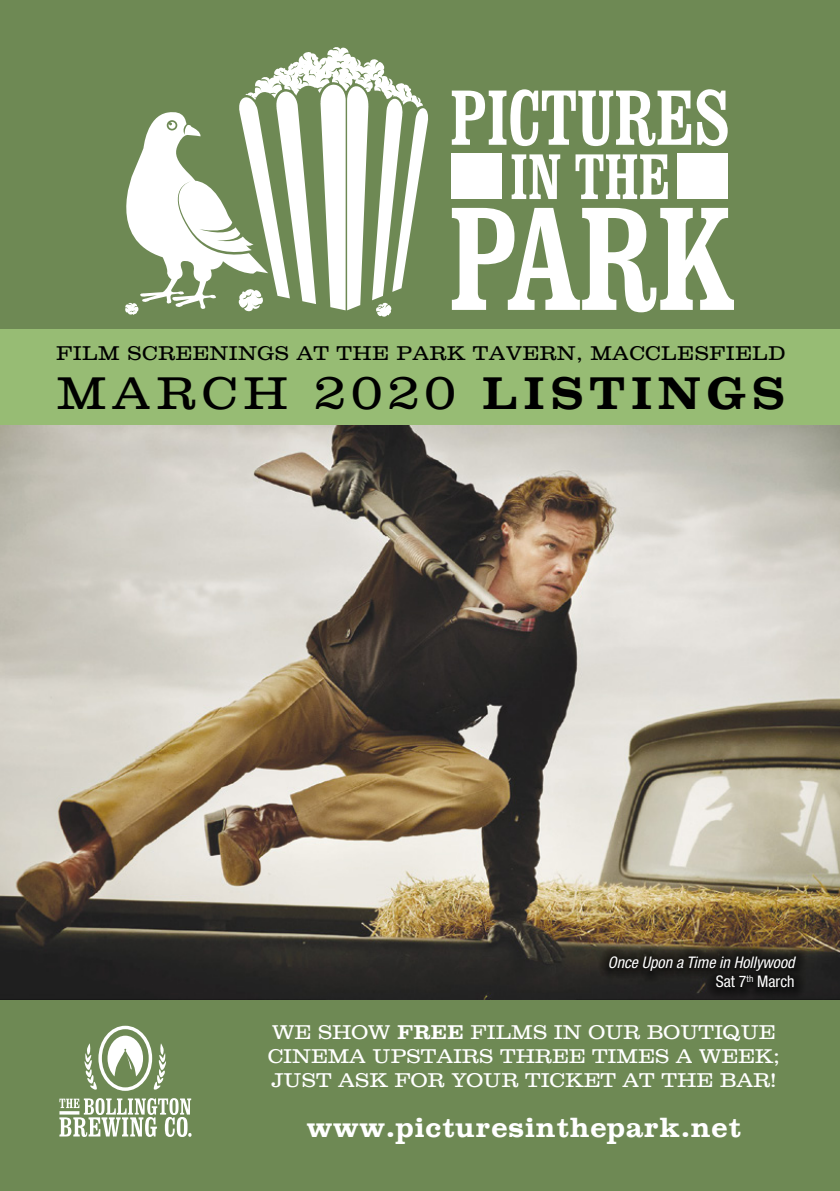
<style>
.page{position:relative;width:840px;height:1191px;background:#fff}
.page>*{position:absolute;margin:0;border:0;box-sizing:border-box;transform-origin:0 0}
.t1{font:46px "Clarendon";letter-spacing:.13em;color:#000}
.t2{font:700 28px "Clarendon";letter-spacing:.03em;color:#fff}
.t3{font:20px/24px "Clarendon";color:#fff}
.t4{font:20px "Clarendon";letter-spacing:.02em;color:#000}
.t5{font:italic condensed 16px "Helvetica Neue LT Std";color:#fff}
.t6{font:condensed 16px "Helvetica Neue LT Std";color:#fff}
.s1{font-weight:700}
</style>
<div class="page">
<div style="left:0;top:0;width:839px;height:329px;background:#6e8954"></div>
<div style="left:0;top:329px;width:839px;height:96px;background:#97bc74"></div>
<div style="left:0;top:999px;width:839px;height:192px;background:#6e8954"></div>
<svg style="left:125px;top:47px;width:303px;height:270px"></svg>
<svg style="left:451px;top:89px;width:239px;height:57px"></svg>
<svg style="left:696px;top:89px;width:31px;height:57px"></svg>
<svg style="left:511px;top:154px;width:49px;height:45px"></svg>
<svg style="left:575px;top:154px;width:92px;height:45px"></svg>
<svg style="left:451px;top:208px;width:282px;height:104px"></svg>
<div style="left:451px;top:154px;width:50px;height:45px;background:#fff"></div>
<div style="left:677px;top:154px;width:50px;height:45px;background:#fff"></div>
<svg style="left:59px;top:1025px;width:133px;height:112px"></svg>
<img style="left:0;top:425px;width:839px;height:574px">
<div style="left:598px;top:945px;width:208px;height:53px;background:#000;opacity:.9"></div>
<p class="t4" style="left:56px;top:341px;width:730px">FILM SCREENINGS AT THE PARK TAVERN, MACCLESFIELD</p>
<p class="t1" style="left:57px;top:366px;width:729px">MARCH 2020 <span class="s1">LISTINGS</span></p>
<p class="t5" style="left:607px;top:953px;width:188px">Once Upon a Time in Hollywood</p>
<p class="t6" style="left:715px;top:972px;width:80px">Sat 7<sup>th</sup> March</p>
<p class="t3" style="left:267px;top:1020px;width:513px">WE SHOW <span class="s1">FREE</span> FILMS IN OUR BOUTIQUE<br>CINEMA UPSTAIRS THREE TIMES A WEEK;<br>JUST ASK FOR YOUR TICKET AT THE BAR!</p>
<h2 class="t2" style="left:307px;top:1110px;width:435px">www.picturesinthepark.net</h2>
</div>
